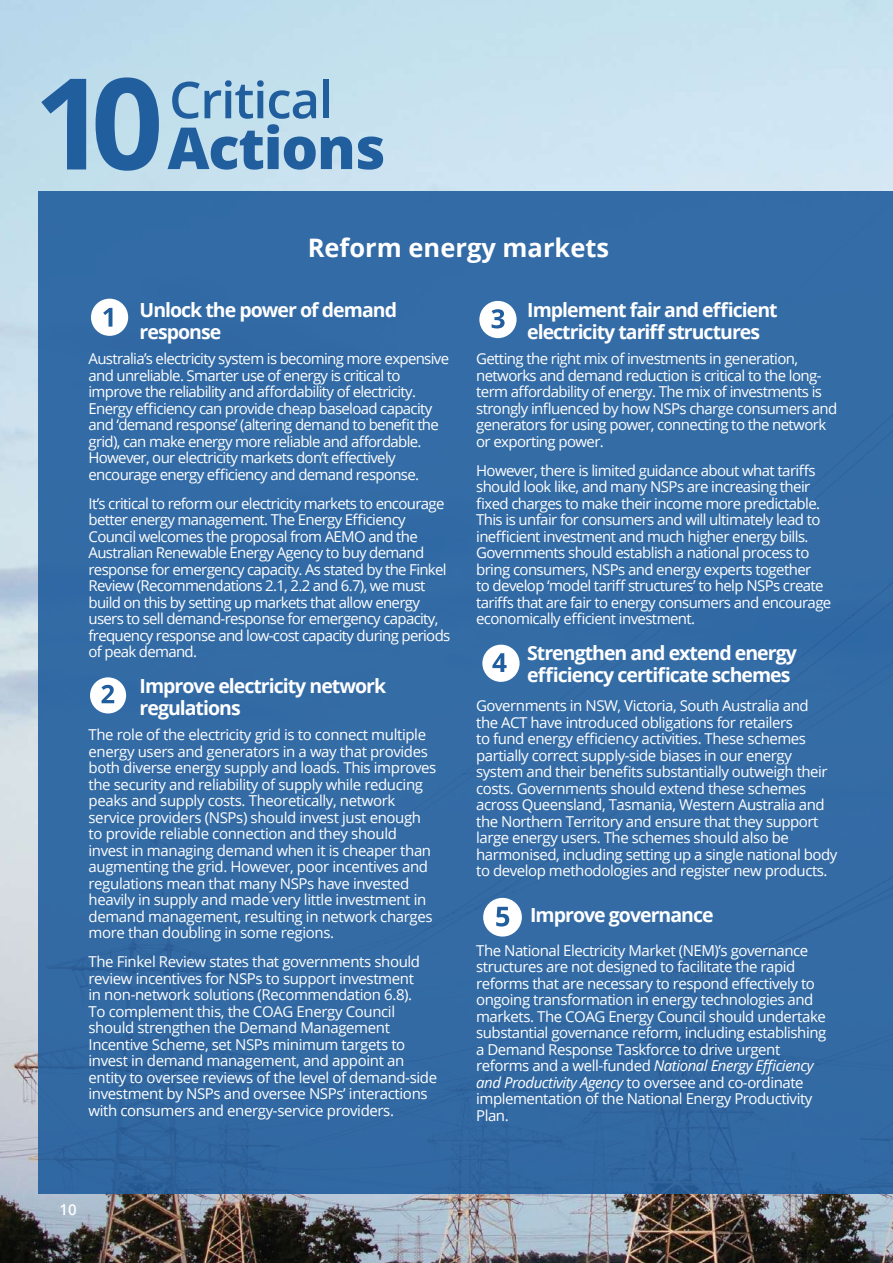
<style>
.page{position:relative;width:893px;height:1263px;background:#fff}
.page>*{position:absolute;margin:0;border:0;box-sizing:border-box;transform-origin:0 0}
.t1{font:800 57.75px "Open Sans";letter-spacing:-.02em;color:#215e9e}
.t2{font:600 50.7px "Open Sans";letter-spacing:-.02em;color:#215e9e}
.t3{font:700 25.5px "Open Sans";color:#fff}
.t4{font:700 19.5px/22.5px "Open Sans";letter-spacing:-.05em;color:#fff}
.t5{font:15px/16.5px "Open Sans";letter-spacing:-.03em;color:#fff}
.t6{font:600 15px "Open Sans";color:#fff}
.s1{font-weight:700;font-size:126.9px}
.s2{font-style:italic}
</style>
<div class="page">
<img style="left:0;top:0;width:893px;height:1263px">
<div style="left:38px;top:191px;width:855px;height:1003px;background:#336ba5"></div>
<div style="left:91px;top:299px;width:37px;height:37px;background:#fff;border-radius:50%"></div>
<svg style="left:103px;top:308px;width:9px;height:19px"></svg>
<div style="left:90px;top:677px;width:36px;height:36px;background:#fff;border-radius:50%"></div>
<svg style="left:101px;top:685px;width:13px;height:18px"></svg>
<div style="left:479px;top:301px;width:38px;height:37px;background:#fff;border-radius:50%"></div>
<svg style="left:492px;top:309px;width:13px;height:19px"></svg>
<div style="left:482px;top:645px;width:38px;height:37px;background:#fff;border-radius:50%"></div>
<svg style="left:492px;top:653px;width:15px;height:19px"></svg>
<div style="left:483px;top:898px;width:39px;height:38px;background:#fff;border-radius:50%"></div>
<svg style="left:496px;top:907px;width:13px;height:19px"></svg>
<h1 class="t1" style="left:34px;top:104px;width:353px"><span class="s1">10</span>Actions</h1>
<h2 class="t2" style="left:169px;top:65px;width:165px">Critical</h2>
<h3 class="t3" style="left:308px;top:229px;width:303px">Reform energy markets</h3>
<h3 class="t4" style="left:140px;top:298px;width:259px">Unlock the power of demand response</h3>
<p class="t5" style="left:89px;top:350px;width:362px">Australia’s electricity system is becoming more expensive and unreliable. Smarter use of energy is critical to improve the reliability and affordability of electricity.<br>Energy efficiency can provide cheap baseload capacity and ‘demand response’ (altering demand to benefit the grid), can make energy more reliable and affordable.<br>However, our electricity markets don’t effectively encourage energy efficiency and demand response.</p>
<p class="t5" style="left:89px;top:495px;width:363px">It’s critical to reform our electricity markets to encourage better energy management. The Energy Efficiency Council welcomes the proposal from AEMO and the Australian Renewable Energy Agency to buy demand response for emergency capacity. As stated by the Finkel Review (Recommendations 2.1, 2.2 and 6.7), we must build on this by setting up markets that allow energy users to sell demand-response for emergency capacity, frequency response and low-cost capacity during periods of peak demand.</p>
<h3 class="t4" style="left:140px;top:674px;width:248px">Improve electricity network regulations</h3>
<p class="t5" style="left:89px;top:726px;width:349px">The role of the electricity grid is to connect multiple energy users and generators in a way that provides both diverse energy supply and loads. This improves the security and reliability of supply while reducing peaks and supply costs. Theoretically, network service providers (NSPs) should invest just enough to provide reliable connection and they should invest in managing demand when it is cheaper than augmenting the grid. However, poor incentives and regulations mean that many NSPs have invested heavily in supply and made very little investment in demand management, resulting in network charges more than doubling in some regions.</p>
<p class="t5" style="left:89px;top:953px;width:350px">The Finkel Review states that governments should review incentives for NSPs to support investment<br>in non-network solutions (Recommendation 6.8).<br>To complement this, the COAG Energy Council should strengthen the Demand Management Incentive Scheme, set NSPs minimum targets to invest in demand management, and appoint an entity to oversee reviews of the level of demand-side investment by NSPs and oversee NSPs’ interactions with consumers and energy-service providers.</p>
<h3 class="t4" style="left:527px;top:298px;width:252px">Implement fair and efficient electricity tariff structures</h3>
<p class="t5" style="left:476px;top:350px;width:363px">Getting the right mix of investments in generation, networks and demand reduction is critical to the long&shy;term affordability of energy. The mix of investments is strongly influenced by how NSPs charge consumers and generators for using power, connecting to the network or exporting power.</p>
<p class="t5" style="left:476px;top:462px;width:357px">However, there is limited guidance about what tariffs should look like, and many NSPs are increasing their fixed charges to make their income more predictable.<br>This is unfair for consumers and will ultimately lead to inefficient investment and much higher energy bills.<br>Governments should establish a national process to bring consumers, NSPs and energy experts together<br>to develop ‘model tariff structures’ to help NSPs create tariffs that are fair to energy consumers and encourage economically efficient investment.</p>
<h3 class="t4" style="left:527px;top:641px;width:271px">Strengthen and extend energy efficiency certificate schemes</h3>
<p class="t5" style="left:476px;top:697px;width:363px">Governments in NSW, Victoria, South Australia and<br>the ACT have introduced obligations for retailers<br>to fund energy efficiency activities. These schemes partially correct supply-side biases in our energy system and their benefits substantially outweigh their costs. Governments should extend these schemes across Queensland, Tasmania, Western Australia and the Northern Territory and ensure that they support large energy users. The schemes should also be harmonised, including setting up a single national body to develop methodologies and register new products.</p>
<h3 class="t4" style="left:530px;top:903px;width:185px">Improve governance</h3>
<p class="t5" style="left:476px;top:942px;width:352px">The National Electricity Market (NEM)’s governance structures are not designed to facilitate the rapid reforms that are necessary to respond effectively to ongoing transformation in energy technologies and markets. The COAG Energy Council should undertake substantial governance reform, including establishing a Demand Response Taskforce to drive urgent reforms and a well-funded <span class="s2">National Energy Efficiency and Productivity Agency</span> to oversee and co-ordinate implementation of the National Energy Productivity Plan.</p>
<p class="t6" style="left:60px;top:1199px;width:19px">10</p>
</div>
